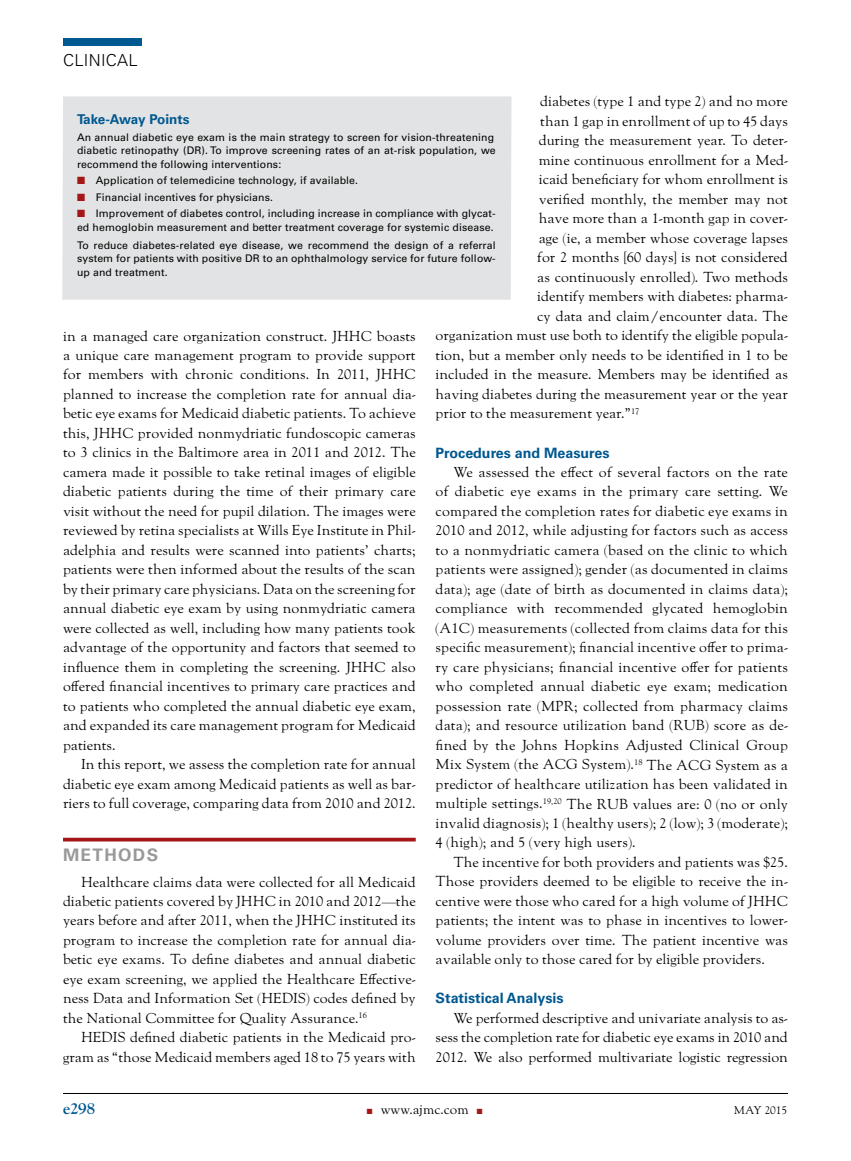
<style>
.page{position:relative;width:851px;height:1161px;background:#fff}
.page>*{position:absolute;margin:0;border:0;box-sizing:border-box;transform-origin:0 0}
.t1{font:700 17.25px "Univers LT Std";letter-spacing:.075em;color:#999}
.t2{font:300 16.5px "Univers LT Std";letter-spacing:.02em;color:#000}
.t3{font:700 16.5px "LTC Goudy Oldstyle Pro";color:#005890}
.t4{font:14.25px/19.5px "LTC Goudy Oldstyle Pro";color:#000;text-align:justify}
.t5{font:700 14.25px "Univers LT Std";color:#005890}
.t6{font:700 13.5px "Univers LT Std";letter-spacing:-.02em;color:#005890}
.t7{font:13.5px "LTC Goudy Oldstyle Pro";color:#000}
.t8{font:11.25px "LTC Goudy Oldstyle Pro";color:#000}
.t9{font:10.5px/13.5px "Univers LT Std";letter-spacing:.01em;color:#000}
.s1{color:#a51617}
</style>
<div class="page">
<hr style="left:63px;top:1093px;width:725px;height:1px;background:#000">
<div style="left:63px;top:38px;width:78px;height:8px;background:#005890"></div>
<svg style="left:63px;top:838px;width:353px;height:4px"></svg>
<div style="left:62px;top:96px;width:449px;height:204px;background:#e2e3e4"></div>
<p class="t2" style="left:63px;top:50px;width:76px">CLINICAL</p>
<p class="t4" style="left:540px;top:93px;width:249px">diabetes (type 1 and type 2) and no more</p>
<p class="t4" style="left:540px;top:112px;width:249px">than 1 gap in enrollment of up to 45 days</p>
<p class="t4" style="left:538px;top:132px;width:250px">during the measurement year. To deter-</p>
<p class="t4" style="left:538px;top:151px;width:251px">mine continuous enrollment for a Med-</p>
<p class="t4" style="left:538px;top:171px;width:251px">icaid beneficiary for whom enrollment is</p>
<p class="t4" style="left:538px;top:190px;width:251px">verified monthly, the member may not</p>
<p class="t4" style="left:538px;top:210px;width:250px">have more than a 1-month gap in cover-</p>
<p class="t4" style="left:538px;top:229px;width:251px">age (ie, a member whose coverage lapses</p>
<p class="t4" style="left:537px;top:249px;width:252px">for 2 months [60 days] is not considered</p>
<p class="t4" style="left:537px;top:268px;width:252px">as continuously enrolled). Two methods</p>
<p class="t4" style="left:537px;top:288px;width:252px">identify members with diabetes: pharma-</p>
<p class="t4" style="left:537px;top:307px;width:252px">cy data and claim/encounter data. The</p>
<p class="t4" style="left:435px;top:327px;width:354px">organization must use both to identify the eligible popula-</p>
<p class="t4" style="left:435px;top:346px;width:354px">tion, but a member only needs to be identified in 1 to be</p>
<p class="t4" style="left:435px;top:366px;width:354px">included in the measure. Members may be identified as</p>
<p class="t4" style="left:435px;top:385px;width:354px">having diabetes during the measurement year or the year</p>
<p class="t4" style="left:435px;top:405px;width:205px">prior to the measurement year.”<sup>17</sup></p>
<p class="t5" style="left:435px;top:444px;width:175px">Procedures and Measures</p>
<p class="t4" style="left:435px;top:463px;width:354px;text-indent:18px">We assessed the effect of several factors on the rate of diabetic eye exams in the primary care setting. We compared the completion rates for diabetic eye exams in 2010 and 2012, while adjusting for factors such as access to a nonmydriatic camera (based on the clinic to which patients were assigned); gender (as documented in claims data); age (date of birth as documented in claims data); compliance with recommended glycated hemoglobin (A1C) measurements (collected from claims data for this specific measurement); financial incentive offer to prima&shy;ry care physicians; financial incentive offer for patients who completed annual diabetic eye exam; medication possession rate (MPR; collected from pharmacy claims data); and resource utilization band (RUB) score as de&shy;fined by the Johns Hopkins Adjusted Clinical Group Mix System (the ACG System).<sup>18</sup> The ACG System as a predictor of healthcare utilization has been validated in multiple settings.<sup>19,20</sup> The RUB values are: 0 (no or only invalid diagnosis); 1 (healthy users); 2 (low); 3 (moderate); 4 (high); and 5 (very high users).</p>
<p class="t4" style="left:435px;top:853px;width:354px;text-indent:18px">The incentive for both providers and patients was $25.<br>Those providers deemed to be eligible to receive the in&shy;centive were those who cared for a high volume of JHHC patients; the intent was to phase in incentives to lower&shy;volume providers over time. The patient incentive was available only to those cared for by eligible providers.</p>
<p class="t5" style="left:435px;top:990px;width:129px">Statistical Analysis</p>
<p class="t4" style="left:435px;top:1009px;width:354px;text-indent:18px">We performed descriptive and univariate analysis to as&shy;sess the completion rate for diabetic eye exams in 2010 and 2012. We also performed multivariate logistic regression</p>
<p class="t6" style="left:77px;top:112px;width:114px">Take-Away Points</p>
<p class="t9" style="left:77px;top:130px;width:420px">An annual diabetic eye exam is the main strategy to screen for vision-threatening diabetic retinopathy (DR). To improve screening rates of an at-risk population, we recommend the following interventions:</p>
<p class="t9" style="left:77px;top:174px;width:283px"><span class="s1">■</span> Application of telemedicine technology, if available.</p>
<p class="t9" style="left:77px;top:190px;width:197px"><span class="s1">■</span> Financial incentives for physicians.</p>
<p class="t9" style="left:77px;top:207px;width:420px"><span class="s1">■</span> Improvement of diabetes control, including increase in compliance with glycat&shy;ed hemoglobin measurement and better treatment coverage for systemic disease.</p>
<p class="t9" style="left:77px;top:238px;width:420px;text-align:justify">To reduce diabetes-related eye disease, we recommend the design of a referral system for patients with positive DR to an ophthalmology service for future follow&shy;up and treatment.</p>
<p class="t4" style="left:63px;top:327px;width:354px">in a managed care organization construct. JHHC boasts a unique care management program to provide support for members with chronic conditions. In 2011, JHHC planned to increase the completion rate for annual dia&shy;betic eye exams for Medicaid diabetic patients. To achieve this, JHHC provided nonmydriatic fundoscopic cameras to 3 clinics in the Baltimore area in 2011 and 2012. The camera made it possible to take retinal images of eligible diabetic patients during the time of their primary care visit without the need for pupil dilation. The images were reviewed by retina specialists at Wills Eye Institute in Phil&shy;adelphia and results were scanned into patients’ charts; patients were then informed about the results of the scan by their primary care physicians. Data on the screening for annual diabetic eye exam by using nonmydriatic camera were collected as well, including how many patients took advantage of the opportunity and factors that seemed to influence them in completing the screening. JHHC also offered financial incentives to primary care practices and to patients who completed the annual diabetic eye exam, and expanded its care management program for Medicaid patients.</p>
<p class="t4" style="left:63px;top:756px;width:354px;text-indent:18px">In this report, we assess the completion rate for annual diabetic eye exam among Medicaid patients as well as bar&shy;riers to full coverage, comparing data from 2010 and 2012.</p>
<p class="t1" style="left:63px;top:845px;width:97px">METHODS</p>
<p class="t4" style="left:63px;top:873px;width:354px;text-indent:18px">Healthcare claims data were collected for all Medicaid diabetic patients covered by JHHC in 2010 and 2012—the years before and after 2011, when the JHHC instituted its program to increase the completion rate for annual dia&shy;betic eye exams. To define diabetes and annual diabetic eye exam screening, we applied the Healthcare Effective&shy;ness Data and Information Set (HEDIS) codes defined by the National Committee for Quality Assurance.<sup>16</sup></p>
<p class="t4" style="left:63px;top:1029px;width:354px;text-align:right">HEDIS defined diabetic patients in the Medicaid pro&shy;gram as “those Medicaid members aged 18 to 75 years with</p>
<p class="t3" style="left:63px;top:1100px;width:33px">e298</p>
<p class="t7" style="left:367px;top:1102px;width:117px"><span class="s1">■</span> www.ajmc.com <span class="s1">■</span></p>
<p class="t8" style="left:733px;top:1104px;width:55px">MAY 2015</p>
</div>
